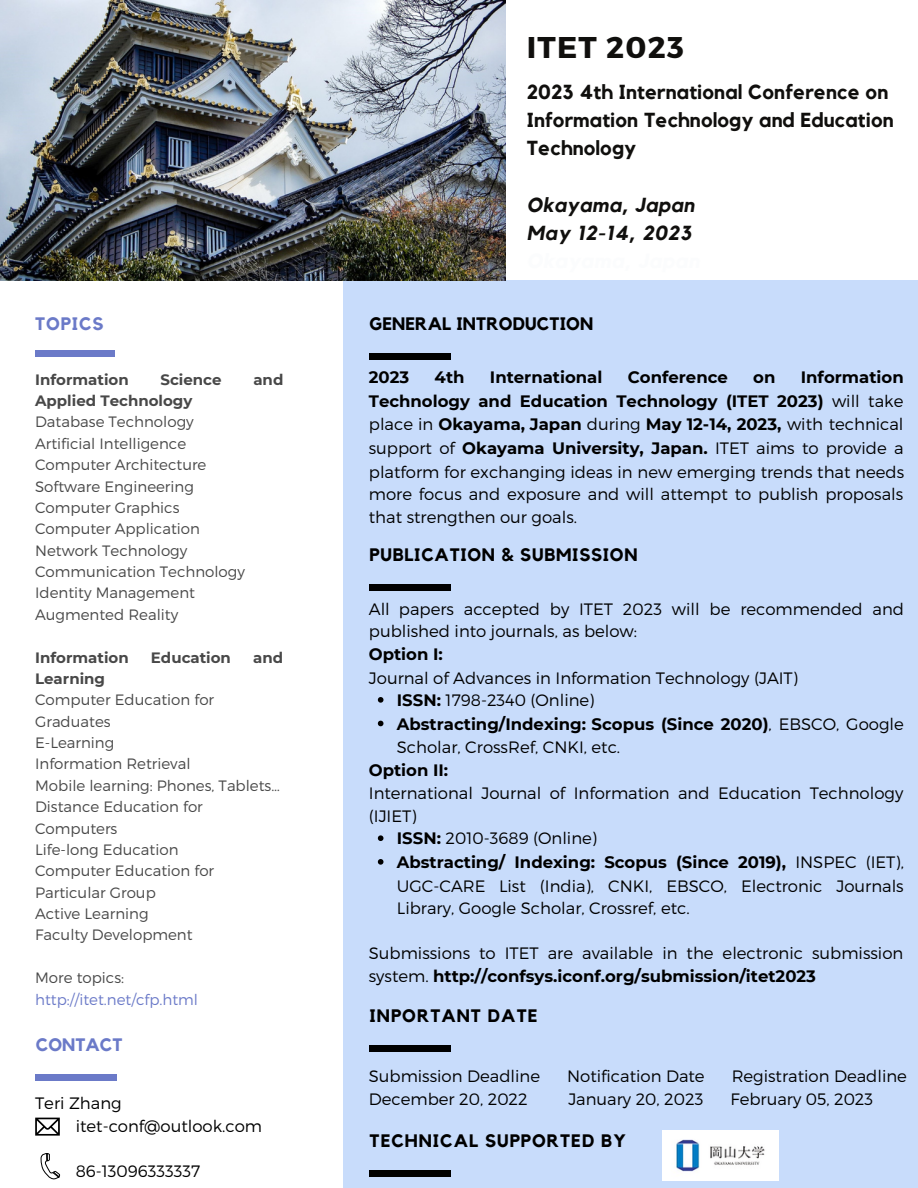
<style>
.page{position:relative;width:918px;height:1188px;background:#fff}
.page>*{position:absolute;margin:0;border:0;box-sizing:border-box;transform-origin:0 0}
.t1{font:700 30px "Montserrat";letter-spacing:.04em;color:#100f0d}
.t2{font:700 20.25px/28.2px "Kollektif";letter-spacing:.005em;color:#100f0d}
.t3{font:italic 700 20.25px/28.2px "Kollektif";letter-spacing:.025em;color:#100f0d}
.t4{font:700 18px "Kollektif";letter-spacing:.04em;color:#000}
.t5{font:700 18px "Kollektif";letter-spacing:.005em;color:#000}
.t6{font:700 18px "Kollektif";color:#6b7ac8}
.t7{font:300 16.5px/23.2px "Montserrat";color:#000}
.t8{font:700 16.5px "Montserrat";color:#000}
.t9{font:300 15px/21.3px "Montserrat";color:#484848}
.t10{font:700 15px "Montserrat";color:#484848}
.t11{font:300 15px "Montserrat";color:#6b7ac8}
.s1{font-weight:700}
</style>
<div class="page">
<div style="left:344px;top:280px;width:574px;height:908px;background:#c8dcfb"></div>
<img style="left:0;top:0;width:505px;height:280px">
<div style="left:35px;top:350px;width:80px;height:7px;background:#6b7ac8"></div>
<div style="left:369px;top:353px;width:81px;height:7px;background:#000"></div>
<div style="left:369px;top:584px;width:81px;height:7px;background:#000"></div>
<div style="left:35px;top:1074px;width:81px;height:7px;background:#6b7ac8"></div>
<svg style="left:41px;top:1153px;width:19px;height:26px"></svg>
<svg style="left:35px;top:1118px;width:25px;height:18px"></svg>
<div style="left:369px;top:1045px;width:81px;height:7px;background:#000"></div>
<img style="left:663px;top:1131px;width:116px;height:49px">
<svg style="left:378px;top:697px;width:5px;height:6px"></svg>
<svg style="left:378px;top:721px;width:5px;height:5px"></svg>
<svg style="left:378px;top:835px;width:5px;height:6px"></svg>
<svg style="left:378px;top:859px;width:5px;height:6px"></svg>
<div style="left:369px;top:1170px;width:81px;height:7px;background:#000"></div>
<p class="t6" style="left:35px;top:315px;width:70px">TOPICS</p>
<p class="t10" style="left:35px;top:370px;width:95px">Information</p>
<p class="t10" style="left:161px;top:370px;width:63px">Science</p>
<p class="t10" style="left:253px;top:370px;width:31px">and</p>
<p class="t10" style="left:35px;top:392px;width:159px">Applied Technology</p>
<p class="t9" style="left:35px;top:411px;width:211px">Database Technology<br>Artificial Intelligence<br>Computer Architecture<br>Software Engineering<br>Computer Graphics<br>Computer Application<br>Network Technology<br>Communication Technology<br>Identity Management<br>Augmented Reality</p>
<p class="t10" style="left:35px;top:648px;width:95px">Information</p>
<p class="t10" style="left:151px;top:648px;width:82px">Education</p>
<p class="t10" style="left:253px;top:648px;width:31px">and</p>
<p class="t10" style="left:35px;top:669px;width:71px">Learning</p>
<p class="t9" style="left:35px;top:689px;width:246px">Computer Education for<br>Graduates<br>E-Learning<br>Information Retrieval<br>Mobile learning: Phones, Tablets…<br>Distance Education for<br>Computers<br>Life-long Education<br>Computer Education for<br>Particular Group<br>Active Learning<br>Faculty Development</p>
<p class="t9" style="left:35px;top:966px;width:90px">More topics:</p>
<p class="t11" style="left:35px;top:990px;width:164px">http://itet.net/cfp.html</p>
<p class="t6" style="left:36px;top:1037px;width:88px">CONTACT</p>
<p class="t7" style="left:76px;top:1091px;width:188px;line-height:22.8px;text-indent:-41px">Teri Zhang itet-conf@outlook.com</p>
<p class="t7" style="left:76px;top:1159px;width:126px">86-13096333337</p>
<h1 class="t1" style="left:527px;top:27px;width:158px">ITET 2023</h1>
<p class="t2" style="left:527px;top:79px;width:369px">2023 4th International Conference on<br>Information Technology and Education<br>Technology</p>
<p class="t3" style="left:527px;top:191px;width:169px">Okayama, Japan<br>May 12-14, 2023</p>
<p class="t5" style="left:370px;top:315px;width:225px">GENERAL INTRODUCTION</p>
<p class="t8" style="left:369px;top:367px;width:42px">2023</p>
<p class="t8" style="left:435px;top:367px;width:31px">4th</p>
<p class="t8" style="left:490px;top:367px;width:114px">International</p>
<p class="t8" style="left:628px;top:367px;width:102px">Conference</p>
<p class="t8" style="left:753px;top:367px;width:24px">on</p>
<p class="t7" style="left:369px;top:365px;width:537px;text-align:justify;text-indent:432px"><span class="s1">Information Technology and Education Technology (ITET 2023)</span> will take place in <span class="s1">Okayama, Japan</span> during <span class="s1">May 12-14, 2023,</span> with technical support of <span class="s1">Okayama University, Japan.</span> ITET aims to provide a platform for exchanging ideas in new emerging trends that needs more focus and exposure and will attempt to publish proposals that strengthen our goals.</p>
<p class="t4" style="left:370px;top:547px;width:269px">PUBLICATION &amp; SUBMISSION</p>
<p class="t7" style="left:369px;top:597px;width:537px;line-height:22.5px">All papers accepted by ITET 2023 will be recommended and published into journals, as below:</p>
<p class="t8" style="left:369px;top:644px;width:76px">Option I:</p>
<p class="t7" style="left:369px;top:665px;width:431px">Journal of Advances in Information Technology (JAIT)</p>
<p class="t7" style="left:397px;top:687px;width:508px;line-height:23.7px"><span class="s1">ISSN:</span> 1798-2340 (Online)<br><span class="s1">Abstracting/Indexing: Scopus (Since 2020)</span>, EBSCO, Google<br>Scholar, CrossRef, CNKI, etc.</p>
<p class="t8" style="left:369px;top:760px;width:81px">Option II:</p>
<p class="t7" style="left:369px;top:781px;width:536px;line-height:22.5px">International Journal of Information and Education Technology (IJIET)</p>
<p class="t7" style="left:397px;top:826px;width:509px"><span class="s1">ISSN:</span> 2010-3689 (Online)<br><span class="s1">Abstracting/ Indexing: Scopus (Since 2019),</span> INSPEC (IET), UGC-CARE List (India), CNKI, EBSCO, Electronic Journals Library, Google Scholar, Crossref, etc.</p>
<p class="t7" style="left:369px;top:941px;width:536px;line-height:22.5px">Submissions to ITET are available in the electronic submission system. <span class="s1">http://confsys.iconf.org/submission/itet2023</span></p>
<p class="t4" style="left:370px;top:1008px;width:169px">INPORTANT DATE</p>
<p class="t7" style="left:369px;top:1063px;width:173px">Submission Deadline</p>
<p class="t7" style="left:567px;top:1063px;width:139px">Notification Date</p>
<p class="t7" style="left:732px;top:1063px;width:177px">Registration Deadline</p>
<p class="t7" style="left:369px;top:1086px;width:160px">December 20, 2022</p>
<p class="t7" style="left:568px;top:1086px;width:137px">January 20, 2023</p>
<p class="t7" style="left:730px;top:1086px;width:144px">February 05, 2023</p>
<p class="t4" style="left:370px;top:1133px;width:258px">TECHNICAL SUPPORTED BY</p>
</div>
